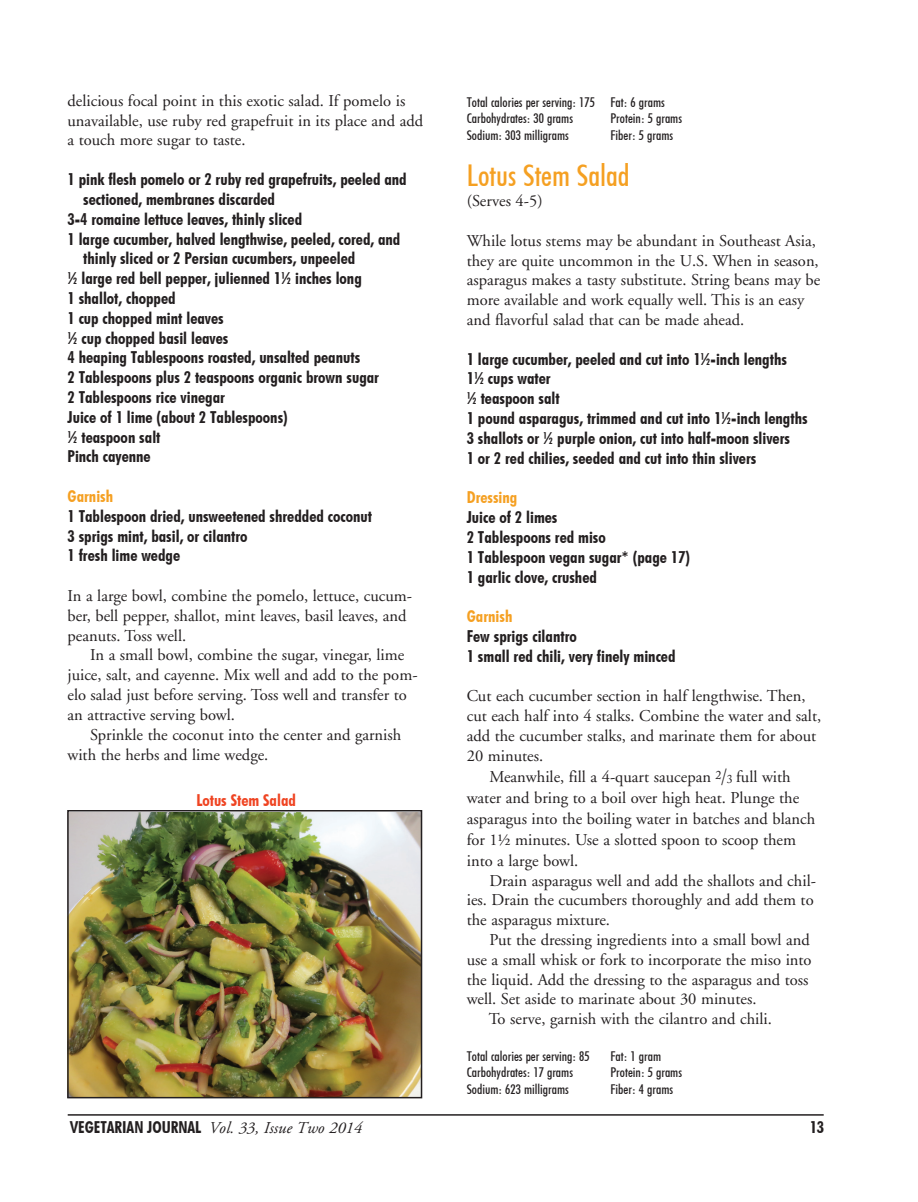
<style>
.page{position:relative;width:918px;height:1202px;background:#fff}
.page>*{position:absolute;margin:0;border:0;box-sizing:border-box;transform-origin:0 0}
.t1{font:30px "Futuri Condensed Regular SWFTE";color:#f5a022}
.t2{font:16.5px/19.8px "Adobe Garamond";color:#231f20}
.t3{font:16.5px/19.8px "Futuri Condensed Bold SWFTE";color:#231f20}
.t4{font:italic 16.5px "Adobe Garamond";color:#231f20}
.t5{font:16.5px "Futuri Condensed Bold SWFTE";color:#f5a022}
.t6{font:16.5px "Futuri Condensed Bold SWFTE";color:#ef4422}
.t7{font:13.5px/16.5px "Futuri Condensed Regular SWFTE";color:#231f20}
.s1{font-family:"Adobe Caslon Pro";font-size:12px}
.s2{font-family:"Adobe Caslon Pro";font-size:22.95px}
.s3{font-family:"Futuri Condensed Bold SWFTE";font-style:normal}
</style>
<div class="page">
<hr style="left:68px;top:1114px;width:756px;height:1px;background:#231f20">
<img style="left:70px;top:813px;width:349px;height:282px">
<div style="left:67px;top:810px;width:355px;height:288px;border:2px solid #231f20"></div>
<p class="t2" style="left:68px;top:91px;width:357px">delicious focal point in this exotic salad. If pomelo is unavailable, use ruby red grapefruit in its place and add a touch more sugar to taste.</p>
<p class="t3" style="left:68px;top:169px;width:341px">1 pink flesh pomelo or 2 ruby red grapefruits, peeled and</p>
<p class="t3" style="left:83px;top:189px;width:193px">sectioned, membranes discarded</p>
<p class="t3" style="left:68px;top:208px;width:236px">3-4 romaine lettuce leaves, thinly sliced</p>
<p class="t3" style="left:68px;top:228px;width:334px">1 large cucumber, halved lengthwise, peeled, cored, and</p>
<p class="t3" style="left:83px;top:248px;width:274px">thinly sliced or 2 Persian cucumbers, unpeeled</p>
<p class="t3" style="left:68px;top:268px;width:296px">½ large red bell pepper, julienned 1½ inches long</p>
<p class="t3" style="left:68px;top:288px;width:110px">1 shallot, chopped</p>
<p class="t3" style="left:68px;top:307px;width:158px">1 cup chopped mint leaves</p>
<p class="t3" style="left:68px;top:327px;width:162px">½ cup chopped basil leaves</p>
<p class="t3" style="left:68px;top:347px;width:294px">4 heaping Tablespoons roasted, unsalted peanuts</p>
<p class="t3" style="left:68px;top:367px;width:313px">2 Tablespoons plus 2 teaspoons organic brown sugar</p>
<p class="t3" style="left:68px;top:387px;width:159px">2 Tablespoons rice vinegar</p>
<p class="t3" style="left:68px;top:406px;width:222px">Juice of 1 lime (about 2 Tablespoons)</p>
<p class="t3" style="left:68px;top:426px;width:95px">½ teaspoon salt</p>
<p class="t3" style="left:68px;top:446px;width:85px">Pinch cayenne</p>
<p class="t5" style="left:68px;top:485px;width:47px">Garnish</p>
<p class="t3" style="left:68px;top:505px;width:306px">1 Tablespoon dried, unsweetened shredded coconut<br>3 sprigs mint, basil, or cilantro<br>1 fresh lime wedge</p>
<p class="t2" style="left:68px;top:586px;width:346px">In a large bowl, combine the pomelo, lettuce, cucum&shy;ber, bell pepper, shallot, mint leaves, basil leaves, and peanuts. Toss well.</p>
<p class="t2" style="left:68px;top:646px;width:352px;text-indent:23px">In a small bowl, combine the sugar, vinegar, lime juice, salt, and cayenne. Mix well and add to the pom&shy;elo salad just before serving. Toss well and transfer to an attractive serving bowl.</p>
<p class="t2" style="left:68px;top:725px;width:335px;text-indent:23px">Sprinkle the coconut into the center and garnish with the herbs and lime wedge.</p>
<p class="t6" style="left:196px;top:789px;width:101px">Lotus Stem Salad</p>
<p class="t7" style="left:467px;top:94px;width:200px">Total calories per serving: 175 Fat: 6 grams<br>Carbohydrates: 30 grams</p>
<p class="t7" style="left:610px;top:110px;width:73px">Protein: 5 grams</p>
<p class="t7" style="left:467px;top:127px;width:104px">Sodium: 303 milligrams</p>
<p class="t7" style="left:610px;top:127px;width:64px">Fiber: 5 grams</p>
<h1 class="t1" style="left:467px;top:157px;width:164px">Lotus Stem Salad</h1>
<p class="t2" style="left:467px;top:191px;width:77px">(Serves 4-5)</p>
<p class="t2" style="left:467px;top:231px;width:355px">While lotus stems may be abundant in Southeast Asia, they are quite uncommon in the U.S. When in season, asparagus makes a tasty substitute. String beans may be more available and work equally well. This is an easy and flavorful salad that can be made ahead.</p>
<p class="t3" style="left:467px;top:348px;width:342px">1 large cucumber, peeled and cut into 1½-inch lengths 1½ cups water<br>½ teaspoon salt<br>1 pound asparagus, trimmed and cut into 1½-inch lengths 3 shallots or ½ purple onion, cut into half-moon slivers<br>1 or 2 red chilies, seeded and cut into thin slivers</p>
<p class="t5" style="left:467px;top:486px;width:52px">Dressing</p>
<p class="t3" style="left:467px;top:507px;width:225px">Juice of 2 limes<br>2 Tablespoons red miso<br>1 Tablespoon vegan sugar* (page 17)<br>1 garlic clove, crushed</p>
<p class="t5" style="left:467px;top:605px;width:47px">Garnish</p>
<p class="t3" style="left:467px;top:625px;width:210px">Few sprigs cilantro<br>1 small red chili, very finely minced</p>
<p class="t2" style="left:467px;top:686px;width:340px">Cut each cucumber section in half lengthwise. Then,</p>
<p class="t2" style="left:467px;top:706px;width:356px">cut each half into 4 stalks. Combine the water and salt,</p>
<p class="t2" style="left:467px;top:726px;width:351px">add the cucumber stalks, and marinate them for about</p>
<p class="t2" style="left:467px;top:746px;width:78px">20 minutes.</p>
<p class="t2" style="left:489px;top:767px;width:303px">Meanwhile, fill a 4-quart saucepan <span class="s1">2</span><span class="s2">/</span><span class="s1">3</span> full with</p>
<p class="t2" style="left:467px;top:788px;width:334px">water and bring to a boil over high heat. Plunge the</p>
<p class="t2" style="left:467px;top:809px;width:350px">asparagus into the boiling water in batches and blanch</p>
<p class="t2" style="left:467px;top:830px;width:331px">for 1½ minutes. Use a slotted spoon to scoop them</p>
<p class="t2" style="left:467px;top:851px;width:113px">into a large bowl.</p>
<p class="t2" style="left:489px;top:871px;width:328px">Drain asparagus well and add the shallots and chil-</p>
<p class="t2" style="left:467px;top:890px;width:348px">ies. Drain the cucumbers thoroughly and add them to</p>
<p class="t2" style="left:467px;top:910px;width:145px">the asparagus mixture.</p>
<p class="t2" style="left:489px;top:930px;width:322px">Put the dressing ingredients into a small bowl and</p>
<p class="t2" style="left:467px;top:950px;width:346px">use a small whisk or fork to incorporate the miso into</p>
<p class="t2" style="left:467px;top:970px;width:343px">the liquid. Add the dressing to the asparagus and toss</p>
<p class="t2" style="left:467px;top:989px;width:291px">well. Set aside to marinate about 30 minutes.</p>
<p class="t2" style="left:489px;top:1009px;width:285px">To serve, garnish with the cilantro and chili.</p>
<p class="t7" style="left:467px;top:1047px;width:124px">Total calories per serving: 85</p>
<p class="t7" style="left:610px;top:1047px;width:52px">Fat: 1 gram</p>
<p class="t7" style="left:467px;top:1063px;width:108px">Carbohydrates: 17 grams</p>
<p class="t7" style="left:610px;top:1063px;width:73px">Protein: 5 grams</p>
<p class="t7" style="left:467px;top:1080px;width:104px">Sodium: 623 milligrams</p>
<p class="t7" style="left:610px;top:1080px;width:64px">Fiber: 4 grams</p>
<p class="t4" style="left:70px;top:1119px;width:294px"><span class="s3">VEGETARIAN JOURNAL</span> Vol. 33, Issue Two 2014</p>
<p class="t3" style="left:810px;top:1116px;width:16px">13</p>
</div>
